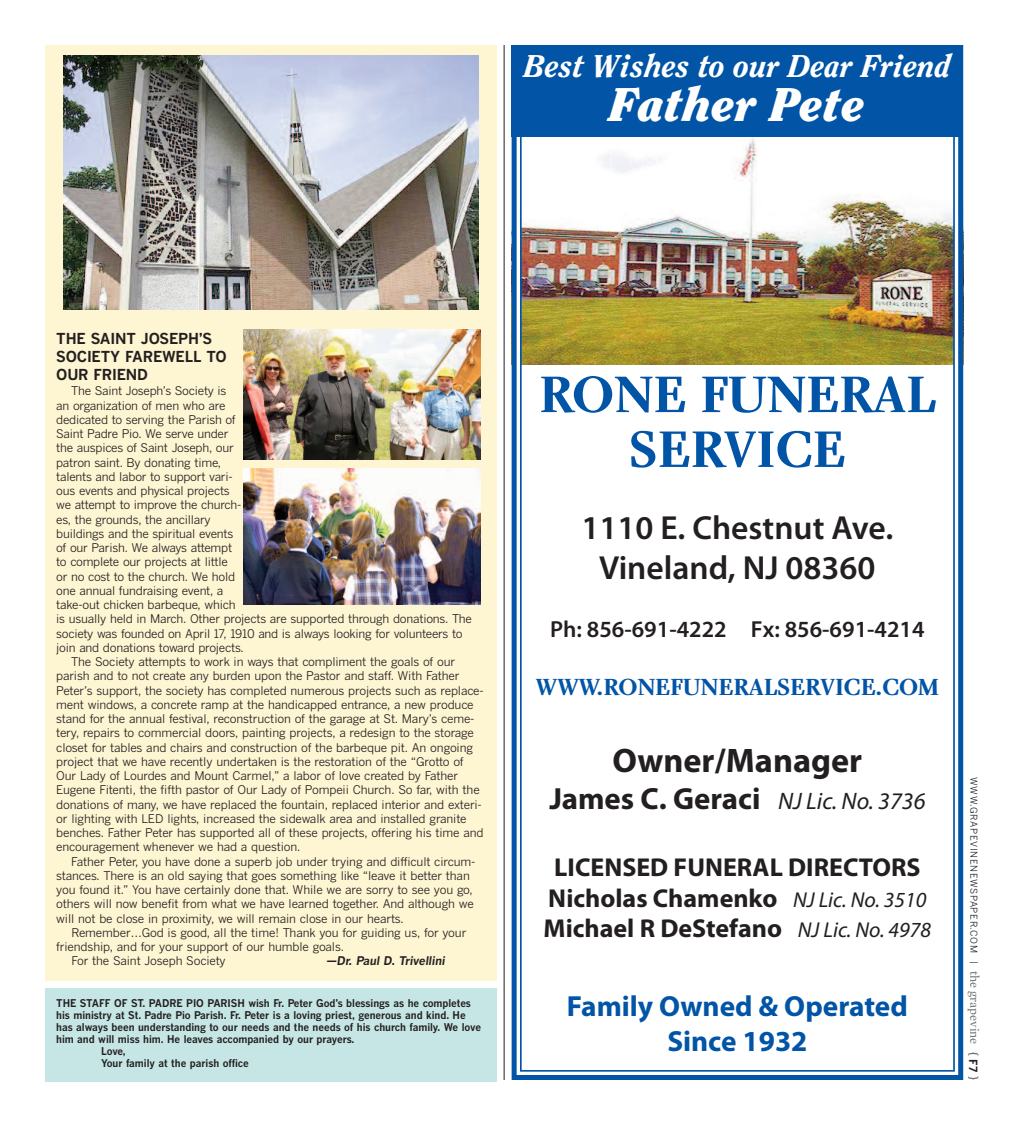
<style>
.page{position:relative;width:1024px;height:1125px;background:#fff}
.page>*{position:absolute;margin:0;border:0;box-sizing:border-box;transform-origin:0 0}
.t1{font:53.12px/54.9px "Charlotte Bold Plain";color:#0154a6;text-align:center}
.t2{font:italic 900 47px "Clearface";color:#fff}
.t3{font:700 34.12px "Myriad Pro";color:#231f20}
.t4{font:600 33.5px/40.1px "Myriad Pro";color:#231f20;text-align:center}
.t5{font:italic 800 31.38px "Clearface";color:#fff}
.t6{font:700 30.75px "Myriad Pro";color:#231f20}
.t7{font:700 29.12px/35.1px "Myriad Pro";color:#0154a6;text-align:center}
.t8{font:700 25.88px/30.4px "Myriad Pro";color:#231f20;text-align:center}
.t9{font:24.12px "Charlotte Bold Plain";color:#0154a6}
.t10{font:600 23.25px "Myriad Pro";color:#231f20}
.t11{font:700 15px/18px "Benton Gothic";letter-spacing:-.015em;color:#231f20}
.t12{font:11.88px/14.2px "Benton Gothic";letter-spacing:-.02em;color:#231f20}
.t13{font:italic 700 11.88px "Benton Gothic";letter-spacing:-.015em;color:#231f20}
.t14{font:700 10.62px "Benton Gothic";letter-spacing:-.005em;color:#231f20;scale:.96 1}
.t15{font:9.38px "Benton Gothic";letter-spacing:.065em;color:#231f20}
.s1{font-weight:400;font-style:italic;font-size:23.88px}
.s2{font-weight:400;font-style:italic;font-size:21.62px}
.s3{font-weight:500;font-size:8.75px;color:#636366}
.s4{font-family:"Mercury News HTF1 Roman";font-size:12.5px;color:#6c6d70}
.s5{font-size:10.62px}
.s6{font-weight:700;font-size:11.25px}
</style>
<div class="page">
<img style="left:523px;top:136px;width:429px;height:228px">
<div style="left:512px;top:45px;width:451px;height:1035px;border:5px solid #0154a6"></div>
<div style="left:512px;top:45px;width:451px;height:91px;background:#0154a6"></div>
<hr style="left:504px;top:45px;width:1px;height:1035px;background:#231f20">
<div style="left:45px;top:45px;width:452px;height:936px;background:#fef5d2"></div>
<img style="left:63px;top:56px;width:415px;height:253px">
<img style="left:243px;top:468px;width:237px;height:136px">
<img style="left:243px;top:329px;width:237px;height:130px">
<div style="left:45px;top:988px;width:452px;height:93px;background:#c5e6e4"></div>
<h3 class="t5" style="left:524px;top:53px;width:428px">Best Wishes to our Dear Friend</h3>
<h2 class="t2" style="left:609px;top:85px;width:257px">Father Pete</h2>
<p class="t11" style="left:56px;top:330px;width:172px">THE SAINT JOSEPH’S<br>SOCIETY FAREWELL TO<br>OUR FRIEND</p>
<p class="t12" style="left:56px;top:384px;width:417px;text-indent:15px">The Saint Joseph’s Society is<br>an organization of men who are<br>dedicated to serving the Parish of<br>Saint Padre Pio. We serve under<br>the auspices of Saint Joseph, our<br>patron saint. By donating time,<br>talents and labor to support vari-<br>ous events and physical projects<br>we attempt to improve the church-<br>es, the grounds, the ancillary<br>buildings and the spiritual events<br>of our Parish. We always attempt<br>to complete our projects at little<br>or no cost to the church. We hold<br>one annual fundraising event, a<br>take-out chicken barbeque, which<br>is usually held in March. Other projects are supported through donations. The society was founded on April 17, 1910 and is always looking for volunteers to join and donations toward projects.</p>
<p class="t12" style="left:56px;top:655px;width:429px;text-indent:15px">The Society attempts to work in ways that compliment the goals of our parish and to not create any burden upon the Pastor and staff. With Father Peter’s support, the society has completed numerous projects such as replace&shy;ment windows, a concrete ramp at the handicapped entrance, a new produce stand for the annual festival, reconstruction of the garage at St. Mary’s ceme&shy;tery, repairs to commercial doors, painting projects, a redesign to the storage closet for tables and chairs and construction of the barbeque pit. An ongoing project that we have recently undertaken is the restoration of the “Grotto of Our Lady of Lourdes and Mount Carmel,” a labor of love created by Father Eugene Fitenti, the fifth pastor of Our Lady of Pompeii Church. So far, with the donations of many, we have replaced the fountain, replaced interior and exteri&shy;or lighting with LED lights, increased the sidewalk area and installed granite benches. Father Peter has supported all of these projects, offering his time and encouragement whenever we had a question.</p>
<p class="t12" style="left:56px;top:854px;width:421px;text-indent:15px">Father Peter, you have done a superb job under trying and difficult circum&shy;stances. There is an old saying that goes something like “leave it better than you found it.” You have certainly done that. While we are sorry to see you go, others will now benefit from what we have learned together. And although we will not be close in proximity, we will remain close in our hearts.</p>
<p class="t12" style="left:71px;top:926px;width:396px">Remember…God is good, all the time! Thank you for guiding us, for your</p>
<p class="t12" style="left:56px;top:940px;width:289px">friendship, and for your support of our humble goals.</p>
<p class="t12" style="left:71px;top:954px;width:156px">For the Saint Joseph Society</p>
<p class="t13" style="left:326px;top:954px;width:120px">—Dr. Paul D. Trivellini</p>
<p class="t14" style="left:56px;top:998px;width:433px">THE STAFF OF ST. PADRE PIO PARISH wish Fr. Peter God’s blessings as he completes</p>
<p class="t14" style="left:56px;top:1009px;width:428px">his ministry at St. Padre Pio Parish. Fr. Peter is a loving priest, generous and kind. He</p>
<p class="t14" style="left:56px;top:1021px;width:444px">has always been understanding to our needs and the needs of his church family. We love</p>
<p class="t14" style="left:56px;top:1033px;width:312px">him and will miss him. He leaves accompanied by our prayers.</p>
<p class="t14" style="left:101px;top:1045px;width:27px">Love,</p>
<p class="t14" style="left:101px;top:1057px;width:155px">Your family at the parish office</p>
<h1 class="t1" style="left:539px;top:372px;width:398px">RONE FUNERAL<br>SERVICE</h1>
<h3 class="t4" style="left:581px;top:511px;width:313px">1110 E. Chestnut Ave.<br>Vineland, NJ 08360</h3>
<h3 class="t10" style="left:550px;top:621px;width:376px">Ph: 856-691-4222 Fx: 856-691-4214</h3>
<h3 class="t9" style="left:536px;top:678px;width:404px">WWW.RONEFUNERALSERVICE.COM</h3>
<h3 class="t3" style="left:612px;top:748px;width:251px">Owner/Manager</h3>
<h3 class="t6" style="left:549px;top:787px;width:378px">James C. Geraci <span class="s1">NJ Lic. No. 3736</span></h3>
<h3 class="t8" style="left:543px;top:855px;width:389px">LICENSED FUNERAL DIRECTORS<br>Nicholas Chamenko <span class="s2">NJ Lic. No. 3510<br></span>Michael R DeStefano <span class="s2">NJ Lic. No. 4978</span></h3>
<h3 class="t7" style="left:567px;top:991px;width:342px">Family Owned &amp; Operated<br>Since 1932</h3>
<p class="t15" style="left:979px;top:777px;width:304px;rotate:90deg">WWW.GRAPEVINENEWSPAPER.COM <span class="s3">|</span> <span class="s4">the grapevine</span> <span class="s5">{</span> <span class="s6">F7</span> <span class="s5">}</span></p>
</div>
